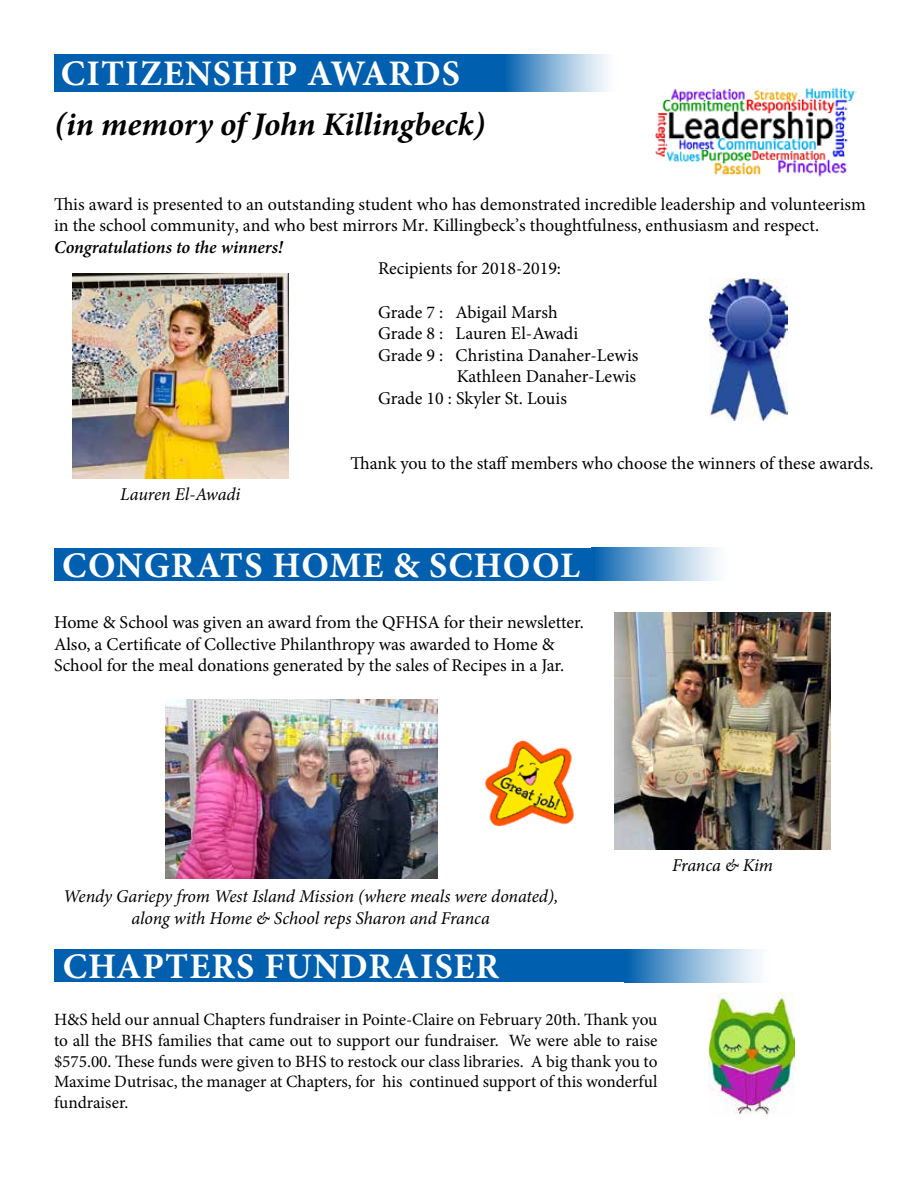
<style>
.page{position:relative;width:918px;height:1188px;background:#fff}
.page>*{position:absolute;margin:0;border:0;box-sizing:border-box;transform-origin:0 0}
.t1{font:700 36px "Minion Pro";letter-spacing:.03em;color:#fff}
.t2{font:italic 700 33px "Minion Pro";letter-spacing:-.005em;color:#000}
.t3{font:18px/21.6px "Minion Pro";color:#000}
.t4{font:italic 18px/21.6px "Minion Pro";letter-spacing:-.01em;color:#000;text-align:center}
.t5{font:italic 600 18px "Minion Pro";letter-spacing:-.005em;color:#000}
.t6{font:17.25px/20.7px "Minion Pro";color:#000;text-align:justify}
</style>
<div class="page">
<img style="left:708px;top:993px;width:87px;height:121px">
<img style="left:615px;top:613px;width:216px;height:237px">
<img style="left:710px;top:278px;width:78px;height:143px">
<img style="left:72px;top:273px;width:216px;height:205px">
<img style="left:655px;top:87px;width:201px;height:90px">
<div style="left:54px;top:54px;width:450px;height:37px;background:#005fae"></div>
<svg style="left:504px;top:54px;width:104px;height:37px;background:#88b4d9"></svg>
<div style="left:54px;top:949px;width:573px;height:33px;background:#005fae"></div>
<div style="left:625px;top:949px;width:148px;height:33px;background:linear-gradient(to right,#0e68b2,#fff)"></div>
<div style="left:54px;top:548px;width:540px;height:33px;background:#005fae"></div>
<div style="left:592px;top:548px;width:139px;height:33px;background:linear-gradient(to right,#0d68b2,#fff)"></div>
<img style="left:166px;top:699px;width:272px;height:180px">
<img style="left:485px;top:740px;width:89px;height:87px">
<h1 class="t1" style="left:61px;top:48px;width:401px">CITIZENSHIP AWARDS</h1>
<h2 class="t2" style="left:54px;top:101px;width:432px">(in memory of John Killingbeck)</h2>
<p class="t3" style="left:54px;top:193px;width:813px">This award is presented to an outstanding student who has demonstrated incredible leadership and volunteerism in the school community, and who best mirrors Mr. Killingbeck’s thoughtfulness, enthusiasm and respect.</p>
<p class="t5" style="left:54px;top:234px;width:230px">Congratulations to the winners!</p>
<p class="t3" style="left:378px;top:258px;width:185px">Recipients for 2018-2019:</p>
<p class="t3" style="left:378px;top:301px;width:181px">Grade 7 : Abigail Marsh</p>
<p class="t3" style="left:378px;top:323px;width:202px">Grade 8 : Lauren El-Awadi</p>
<p class="t3" style="left:378px;top:344px;width:262px">Grade 9 : Christina Danaher-Lewis</p>
<p class="t3" style="left:457px;top:366px;width:181px">Kathleen Danaher-Lewis</p>
<p class="t3" style="left:378px;top:388px;width:190px">Grade 10 : Skyler St. Louis</p>
<p class="t4" style="left:120px;top:483px;width:122px">Lauren El-Awadi</p>
<p class="t3" style="left:351px;top:452px;width:525px">Thank you to the staff members who choose the winners of these awards.</p>
<h1 class="t1" style="left:62px;top:540px;width:519px">CONGRATS HOME &amp; SCHOOL</h1>
<p class="t3" style="left:54px;top:612px;width:531px">Home &amp; School was given an award from the QFHSA for their newsletter.<br>Also, a Certificate of Collective Philanthropy was awarded to Home &amp;<br>School for the meal donations generated by the sales of Recipes in a Jar.</p>
<p class="t4" style="left:63px;top:886px;width:497px">Wendy Gariepy from West Island Mission (where meals were donated), along with Home &amp; School reps Sharon and Franca</p>
<h1 class="t1" style="left:63px;top:941px;width:438px">CHAPTERS FUNDRAISER</h1>
<p class="t6" style="left:54px;top:1009px;width:605px">H&amp;S held our annual Chapters fundraiser in Pointe-Claire on February 20th. Thank you to all the BHS families that came out to support our fundraiser. We were able to raise $575.00. These funds were given to BHS to restock our class libraries. A big thank you to Maxime Dutrisac, the manager at Chapters, for his continued support of this wonderful fundraiser.</p>
<p class="t4" style="left:672px;top:855px;width:102px">Franca &amp; Kim</p>
</div>
